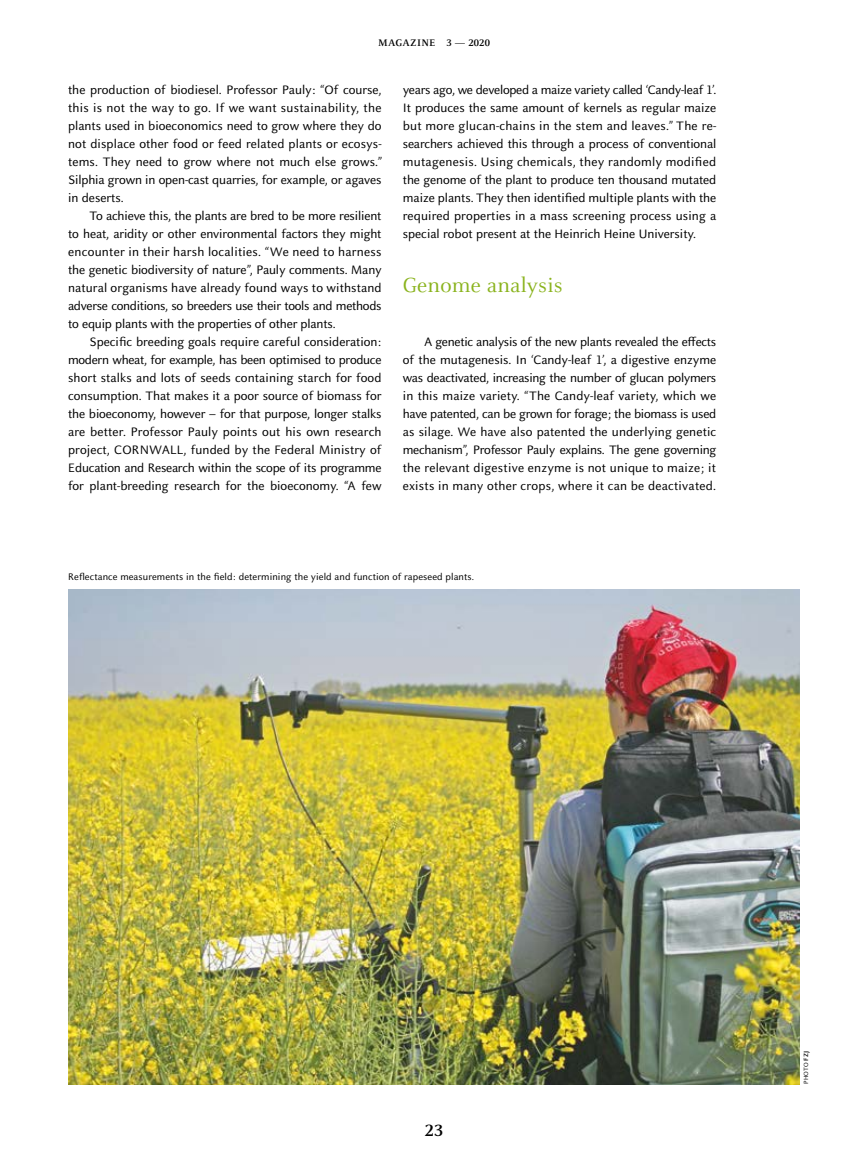
<style>
.page{position:relative;width:851px;height:1170px;background:#fff}
.page>*{position:absolute;margin:0;border:0;box-sizing:border-box;transform-origin:0 0}
.t1{font:22.5px "Celeste Pro";letter-spacing:.01em;color:#8ab31d}
.t2{font:700 18px "Celeste Pro";color:#000}
.t3{font:13.5px/18px "Celeste Sans Pro";color:#000;text-align:justify}
.t4{font:10.5px "Celeste Sans Pro";letter-spacing:.01em;color:#000}
.t5{font:700 10.5px "Celeste Pro";letter-spacing:.03em;color:#000}
.t6{font:6.75px "Celeste Sans Pro";letter-spacing:.01em;color:#000}
.s1{font-weight:700}
</style>
<div class="page">
<img style="left:68px;top:589px;width:731px;height:495px">
<p class="t5" style="left:378px;top:36px;width:113px">MAGAZINE 3 — 2020</p>
<p class="t3" style="left:68px;top:80px;width:315px">the production of biodiesel. Professor Pauly: “Of course, this is not the way to go. If we want sustainability, the plants used in bioeconomics need to grow where they do not displace other food or feed related plants or ecosys&shy;tems. They need to grow where not much else grows.” Silphia grown in open-cast quarries, for example, or agaves in deserts.</p>
<p class="t3" style="left:68px;top:206px;width:315px;text-indent:21px">To achieve this, the plants are bred to be more resilient to heat, aridity or other environmental factors they might encounter in their harsh localities. “We need to harness the genetic biodiversity of nature”, Pauly comments. Many natural organisms have already found ways to withstand adverse conditions, so breeders use their tools and methods to equip plants with the properties of other plants.</p>
<p class="t3" style="left:68px;top:332px;width:315px;text-indent:21px">Specific breeding goals require careful consideration: modern wheat, for example, has been optimised to produce short stalks and lots of seeds containing starch for food consumption. That makes it a poor source of biomass for the bioeconomy, however – for that purpose, longer stalks are better. Professor Pauly points out his own research project, CORNWALL, funded by the Federal Ministry of Education and Research within the scope of its programme for plant-breeding research for the bioeconomy. “A few</p>
<p class="t3" style="left:403px;top:80px;width:315px">years ago, we developed a maize variety called ‘Candy-leaf 1’.<br>It produces the same amount of kernels as regular maize but more glucan-chains in the stem and leaves.” The re&shy;searchers achieved this through a process of conventional mutagenesis. Using chemicals, they randomly modified the genome of the plant to produce ten thousand mutated maize plants. They then identified multiple plants with the required properties in a mass screening process using a special robot present at the Heinrich Heine University.</p>
<h1 class="t1" style="left:403px;top:271px;width:161px">Genome analysis</h1>
<p class="t3" style="left:403px;top:332px;width:315px;text-indent:21px">A genetic analysis of the new plants revealed the effects of the mutagenesis. In ‘Candy-leaf 1’, a digestive enzyme was deactivated, increasing the number of glucan polymers in this maize variety. “The Candy-leaf variety, which we have patented, can be grown for forage; the biomass is used as silage. We have also patented the underlying genetic mechanism”, Professor Pauly explains. The gene governing the relevant digestive enzyme is not unique to maize; it exists in many other crops, where it can be deactivated.</p>
<p class="t4" style="left:68px;top:570px;width:407px">Reflectance measurements in the field: determining the yield and function of rapeseed plants.</p>
<h2 class="t2" style="left:425px;top:1118px;width:20px">23</h2>
<p class="t6" style="left:801px;top:1083px;width:34px;rotate:-90deg">PHOTO <span class="s1">FZJ</span></p>
</div>
